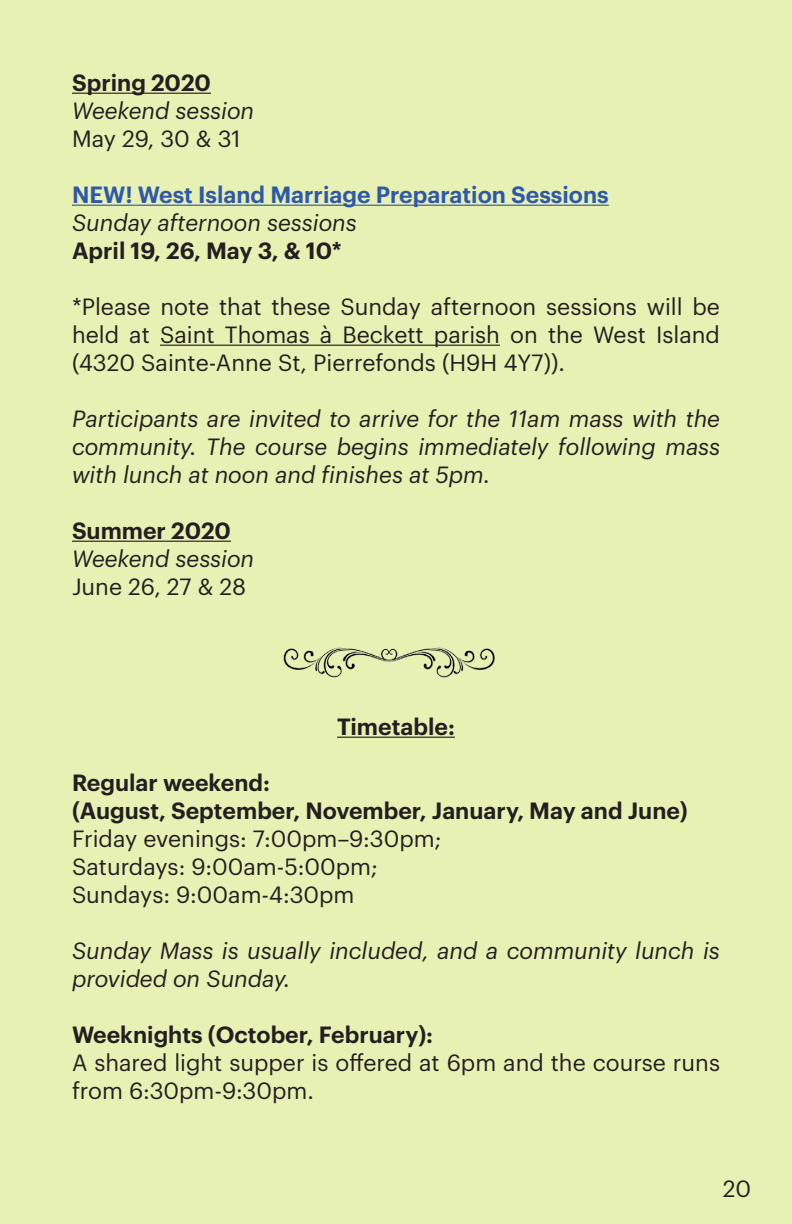
<style>
.page{position:relative;width:792px;height:1224px;background:#e7f1b4}
.page>*{position:absolute;margin:0;border:0;box-sizing:border-box;transform-origin:0 0}
.t1{font:23px/28px "Graphik";color:#231f20;text-align:justify}
.t2{font:italic 23px/28px "Graphik";color:#231f20;text-align:justify}
.t3{font:600 23px "Graphik";color:#231f20}
.t4{font:600 23px "Graphik";color:#2f59a8}
</style>
<div class="page">
<hr style="left:72px;top:93px;width:139px;height:1px;background:#231f20">
<hr style="left:72px;top:205px;width:537px;height:1px;background:#2f59a8">
<hr style="left:160px;top:345px;width:340px;height:1px;background:#231f20">
<hr style="left:72px;top:541px;width:159px;height:1px;background:#231f20">
<hr style="left:337px;top:737px;width:118px;height:1px;background:#231f20">
<img style="left:283px;top:647px;width:212px;height:31px">
<p class="t3" style="left:72px;top:65px;width:140px">Spring 2020</p>
<p class="t2" style="left:72px;top:95px;width:184px">Weekend session</p>
<p class="t1" style="left:72px;top:123px;width:170px">May 29, 30 &amp; 31</p>
<p class="t4" style="left:72px;top:177px;width:538px">NEW! West Island Marriage Preparation Sessions</p>
<p class="t2" style="left:72px;top:207px;width:286px">Sunday afternoon sessions</p>
<p class="t3" style="left:72px;top:233px;width:271px">April 19, 26, May 3, &amp; 10*</p>
<p class="t1" style="left:72px;top:291px;width:650px">*Please note that these Sunday afternoon sessions will be held at Saint Thomas à Beckett parish on the West Island (4320 Sainte-Anne St, Pierrefonds (H9H 4Y7)).</p>
<p class="t2" style="left:72px;top:403px;width:650px">Participants are invited to arrive for the 11am mass with the community. The course begins immediately following mass with lunch at noon and finishes at 5pm.</p>
<p class="t3" style="left:72px;top:513px;width:160px">Summer 2020</p>
<p class="t2" style="left:72px;top:543px;width:184px">Weekend session</p>
<p class="t1" style="left:72px;top:571px;width:176px">June 26, 27 &amp; 28</p>
<p class="t3" style="left:337px;top:709px;width:119px">Timetable:</p>
<p class="t3" style="left:72px;top:765px;width:200px">Regular weekend:</p>
<p class="t3" style="left:72px;top:793px;width:617px">(August, September, November, January, May and June)</p>
<p class="t1" style="left:72px;top:823px;width:371px">Friday evenings: 7:00pm–9:30pm;</p>
<p class="t1" style="left:72px;top:851px;width:307px">Saturdays: 9:00am-5:00pm;</p>
<p class="t1" style="left:72px;top:879px;width:284px">Sundays: 9:00am-4:30pm</p>
<p class="t2" style="left:72px;top:935px;width:649px">Sunday Mass is usually included, and a community lunch is provided on Sunday.</p>
<p class="t3" style="left:72px;top:1017px;width:363px">Weeknights (October, February):</p>
<p class="t1" style="left:72px;top:1047px;width:650px">A shared light supper is offered at 6pm and the course runs from 6:30pm-9:30pm.</p>
<p class="t1" style="left:723px;top:1173px;width:30px">20</p>
</div>
